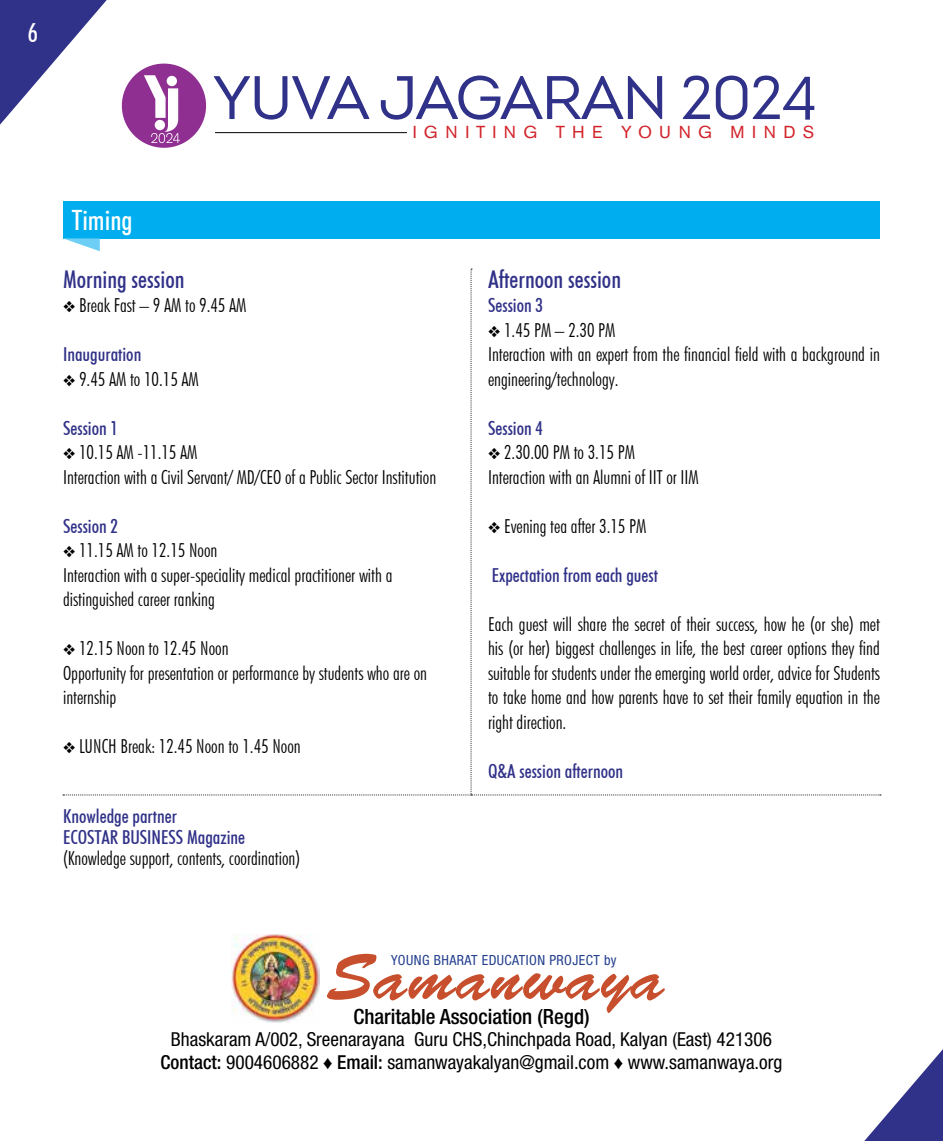
<style>
.page{position:relative;width:943px;height:1141px;background:#fff}
.page>*{position:absolute;margin:0;border:0;box-sizing:border-box;transform-origin:0 0}
.t1{font:65.62px "Brush Script Std";letter-spacing:.03em;color:#c74f2d}
.t2{font:61.25px "Intro";letter-spacing:-.03em;color:#303188}
.t3{font:500 condensed 28px "Futura BT";color:#fff}
.t4{font:500 condensed 26.25px "Futura BT";color:#fff}
.t5{font:500 condensed 24.5px "Futura BT";color:#303188}
.t6{font:500 condensed 21px "Helvetica Neue";color:#000}
.t7{font:300 condensed 19.25px/24.5px "Futura BT";color:#000}
.t8{font:condensed 19.25px/22.8px "Helvetica Neue";color:#000;text-align:center}
.t9{font:500 condensed 19.25px/21px "Futura BT";color:#303188}
.t10{font:17.15px "Akzidenz Grotesk BE";letter-spacing:.42em;color:#d2232a}
.t11{font:condensed 14px "Helvetica Neue";letter-spacing:.03em;color:#25408f}
.s1{font-weight:500}
</style>
<div class="page">
<svg style="left:0;top:0;width:107px;height:125px"></svg>
<svg style="left:864px;top:1049px;width:79px;height:92px"></svg>
<div style="left:63px;top:201px;width:817px;height:37px;background:#00aeef"></div>
<svg style="left:63px;top:238px;width:37px;height:13px"></svg>
<div style="left:122px;top:64px;width:84px;height:84px;background:#902f92;border-radius:50%"></div>
<svg style="left:144px;top:75px;width:36px;height:68px"></svg>
<hr style="left:215px;top:132px;width:192px;height:1px;background:#000">
<svg style="left:63px;top:269px;width:818px;height:527px"></svg>
<img style="left:231px;top:934px;width:89px;height:88px">
<h3 class="t4" style="left:28px;top:17px;width:12px">6</h3>
<h2 class="t2" style="left:213px;top:60px;width:606px">YUVA JAGARAN 2024</h2>
<p class="t10" style="left:413px;top:121px;width:403px">IGNITING THE YOUNG MINDS</p>
<h3 class="t3" style="left:72px;top:203px;width:62px">Timing</h3>
<p class="t5" style="left:63px;top:264px;width:123px">Morning session</p>
<p class="t7" style="left:63px;top:293px;width:185px">❖ Break Fast – 9 AM to 9.45 AM</p>
<p class="t9" style="left:63px;top:344px;width:80px">Inauguration</p>
<p class="t7" style="left:63px;top:366px;width:137px">❖ 9.45 AM to 10.15 AM</p>
<p class="t9" style="left:63px;top:417px;width:56px">Session 1</p>
<p class="t7" style="left:63px;top:440px;width:375px">❖ 10.15 AM -11.15 AM<br>Interaction with a Civil Servant/ MD/CEO of a Public Sector Institution</p>
<p class="t9" style="left:63px;top:515px;width:56px">Session 2</p>
<p class="t7" style="left:63px;top:538px;width:331px">❖ 11.15 AM to 12.15 Noon<br>Interaction with a super-speciality medical practitioner with a distinguished career ranking</p>
<p class="t7" style="left:63px;top:636px;width:365px">❖ 12.15 Noon to 12.45 Noon<br>Opportunity for presentation or performance by students who are on internship</p>
<p class="t7" style="left:63px;top:734px;width:239px">❖ LUNCH Break: 12.45 Noon to 1.45 Noon</p>
<p class="t9" style="left:63px;top:806px;width:184px">Knowledge partner<br>ECOSTAR BUSINESS Magazine</p>
<p class="t7" style="left:63px;top:846px;width:238px">(Knowledge support, contents, coordination)</p>
<p class="t5" style="left:488px;top:264px;width:135px">Afternoon session</p>
<p class="t9" style="left:488px;top:295px;width:56px">Session 3</p>
<p class="t7" style="left:488px;top:317px;width:393px">❖ 1.45 PM – 2.30 PM<br>Interaction with an expert from the financial field with a background in engineering/technology.</p>
<p class="t9" style="left:488px;top:417px;width:56px">Session 4</p>
<p class="t7" style="left:488px;top:440px;width:212px">❖ 2.30.00 PM to 3.15 PM<br>Interaction with an Alumni of IIT or IIM</p>
<p class="t7" style="left:488px;top:513px;width:160px">❖ Evening tea after 3.15 PM</p>
<p class="t9" style="left:492px;top:564px;width:168px">Expectation from each guest</p>
<p class="t7" style="left:488px;top:612px;width:393px;text-align:justify">Each guest will share the secret of their success, how he (or she) met his (or her) biggest challenges in life, the best career options they find suitable for students under the emerging world order, advice for Students to take home and how parents have to set their family equation in the right direction.</p>
<p class="t9" style="left:488px;top:760px;width:137px">Q&amp;A session afternoon</p>
<h1 class="t1" style="left:326px;top:941px;width:339px">Samanwaya</h1>
<p class="t11" style="left:391px;top:952px;width:227px">YOUNG BHARAT EDUCATION PROJECT by</p>
<p class="t6" style="left:353px;top:1004px;width:237px">Charitable Association (Regd)</p>
<p class="t8" style="left:161px;top:1028px;width:623px">Bhaskaram A/002, Sreenarayana Guru CHS,Chinchpada Road, Kalyan (East) 421306<br><span class="s1">Contact:</span> 9004606882 ♦ <span class="s1">Email:</span> samanwayakalyan@gmail.com ♦ www.samanwaya.org</p>
</div>
